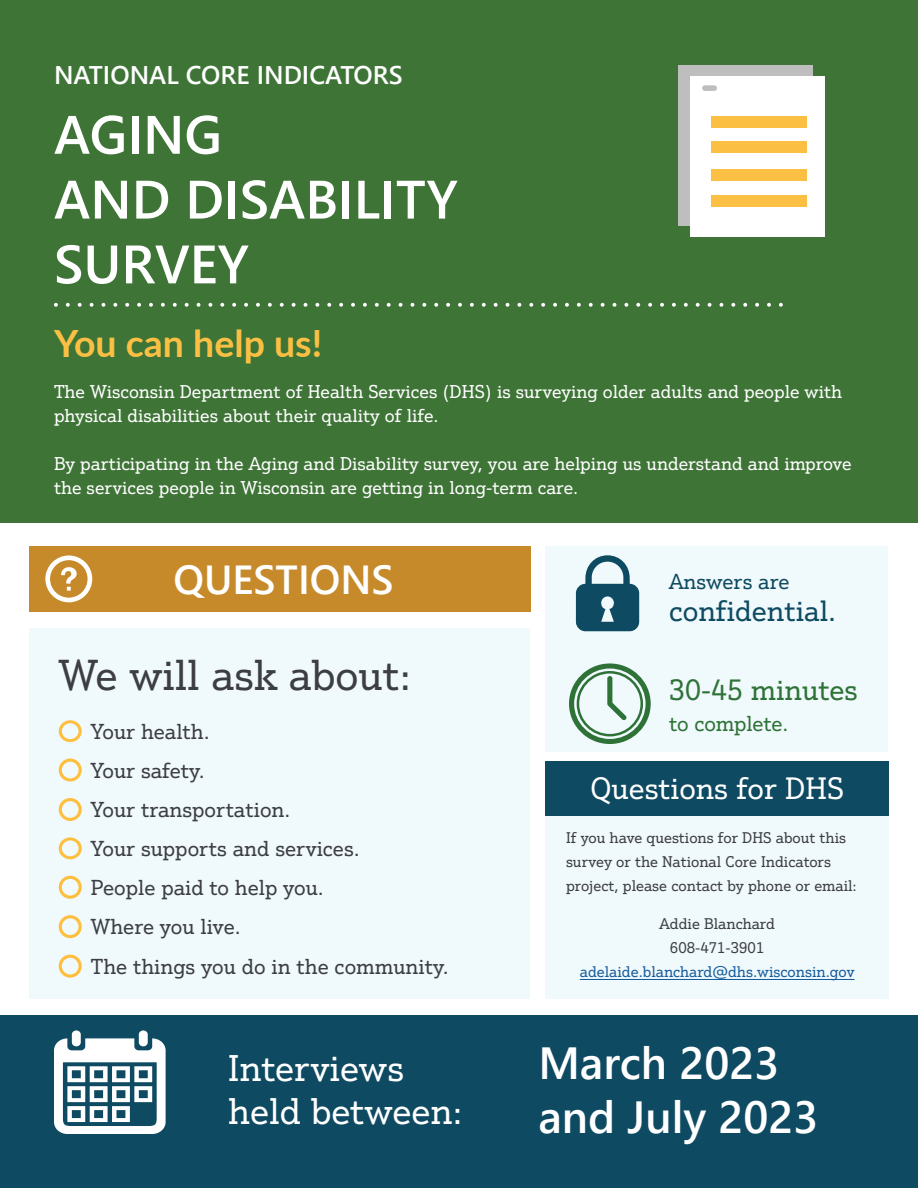
<style>
.page{position:relative;width:918px;height:1188px;background:#fff}
.page>*{position:absolute;margin:0;border:0;box-sizing:border-box;transform-origin:0 0}
.t1{font:600 54px "Segoe UI";color:#fff}
.t2{font:600 45px "Segoe UI";color:#fff}
.t3{font:42px "Justus Pro";color:#3c3e44}
.t4{font:600 40.5px "Segoe UI";color:#fff}
.t5{font:700 37.5px "Lato";color:#fbc043}
.t6{font:36px "Justus Pro";color:#fff}
.t7{font:30px "Justus Pro";color:#fff}
.t8{font:28.5px "Justus Pro";color:#0e4a61}
.t9{font:28.5px "Justus Pro";color:#2e7237}
.t10{font:600 25.5px "Segoe UI";color:#fff}
.t11{font:21px "Justus Pro";color:#3c3e44}
.t12{font:21px "Justus Pro";letter-spacing:-.005em;color:#2e7237}
.t13{font:21px "Justus Pro";color:#0e4a61}
.t14{font:18px/24px "Justus Pro";color:#fff}
.t15{font:15px/24px "Justus Pro";color:#3c3e44}
.t16{font:15px "Justus Pro";color:#175d9e}
</style>
<div class="page">
<div style="left:0;top:0;width:918px;height:523px;background:#3f7437"></div>
<div style="left:678px;top:66px;width:134px;height:160px;background:#bfbebe"></div>
<div style="left:690px;top:77px;width:134px;height:160px;background:#fff"></div>
<div style="left:711px;top:116px;width:95px;height:11px;background:#fbc043"></div>
<div style="left:711px;top:142px;width:95px;height:11px;background:#fbc043"></div>
<div style="left:711px;top:170px;width:95px;height:11px;background:#fbc043"></div>
<div style="left:711px;top:195px;width:95px;height:11px;background:#fbc043"></div>
<div style="left:702px;top:85px;width:15px;height:6px;background:#bfbebe;border-radius:3px"></div>
<svg style="left:54px;top:303px;width:729px;height:4px"></svg>
<div style="left:0;top:1015px;width:918px;height:173px;background:#0e4a61"></div>
<svg style="left:54px;top:1030px;width:112px;height:104px"></svg>
<div style="left:29px;top:546px;width:502px;height:66px;background:#c78a2a"></div>
<svg style="left:45px;top:555px;width:47px;height:47px"></svg>
<div style="left:29px;top:629px;width:501px;height:370px;background:#f0f9fb"></div>
<div style="left:546px;top:546px;width:342px;height:206px;background:#f0f9fb"></div>
<svg style="left:576px;top:555px;width:63px;height:76px"></svg>
<svg style="left:569px;top:663px;width:82px;height:81px"></svg>
<div style="left:546px;top:767px;width:343px;height:232px;background:#f0f9fb"></div>
<svg style="left:59px;top:720px;width:23px;height:22px"></svg>
<svg style="left:59px;top:759px;width:23px;height:23px"></svg>
<svg style="left:59px;top:798px;width:23px;height:23px"></svg>
<svg style="left:59px;top:837px;width:23px;height:22px"></svg>
<svg style="left:59px;top:876px;width:23px;height:23px"></svg>
<svg style="left:59px;top:915px;width:23px;height:23px"></svg>
<svg style="left:59px;top:955px;width:23px;height:23px"></svg>
<hr style="left:580px;top:979px;width:275px;height:1px;background:#175d9e">
<div style="left:546px;top:762px;width:343px;height:54px;background:#0e4a61"></div>
<p class="t10" style="left:54px;top:51px;width:350px">NATIONAL CORE INDICATORS</p>
<p class="t1" style="left:54px;top:84px;width:170px">AGING</p>
<p class="t1" style="left:54px;top:148px;width:405px">AND DISABILITY</p>
<p class="t1" style="left:54px;top:213px;width:196px">SURVEY</p>
<p class="t5" style="left:54px;top:316px;width:270px">You can help us!</p>
<p class="t14" style="left:54px;top:379px;width:790px">The Wisconsin Department of Health Services (DHS) is surveying older adults and people with physical disabilities about their quality of life.</p>
<p class="t14" style="left:54px;top:451px;width:799px">By participating in the Aging and Disability survey, you are helping us understand and improve the services people in Wisconsin are getting in long-term care.</p>
<p class="t4" style="left:174px;top:541px;width:221px">QUESTIONS</p>
<p class="t3" style="left:59px;top:649px;width:354px">We will ask about:</p>
<p class="t11" style="left:91px;top:718px;width:120px">Your health.</p>
<p class="t11" style="left:91px;top:757px;width:115px">Your safety.</p>
<p class="t11" style="left:91px;top:796px;width:201px">Your transportation.</p>
<p class="t11" style="left:91px;top:835px;width:270px">Your supports and services.</p>
<p class="t11" style="left:91px;top:874px;width:234px">People paid to help you.</p>
<p class="t11" style="left:91px;top:914px;width:151px">Where you live.</p>
<p class="t11" style="left:91px;top:953px;width:359px">The things you do in the community.</p>
<p class="t6" style="left:228px;top:1046px;width:177px">Interviews</p>
<p class="t6" style="left:228px;top:1089px;width:236px">held between:</p>
<p class="t13" style="left:669px;top:568px;width:122px">Answers are</p>
<p class="t8" style="left:669px;top:593px;width:169px">confidential.</p>
<p class="t9" style="left:669px;top:672px;width:190px">30-45 minutes</p>
<p class="t12" style="left:669px;top:711px;width:121px">to complete.</p>
<p class="t7" style="left:591px;top:770px;width:255px">Questions for DHS</p>
<p class="t15" style="left:566px;top:826px;width:292px">If you have questions for DHS about this survey or the National Core Indicators project, please contact by phone or email:</p>
<p class="t15" style="left:659px;top:911px;width:117px">Addie Blanchard</p>
<p class="t15" style="left:670px;top:935px;width:96px">608-471-3901</p>
<p class="t16" style="left:580px;top:962px;width:276px">adelaide.blanchard@dhs.wisconsin.gov</p>
<p class="t2" style="left:538px;top:1021px;width:242px">March 2023</p>
<p class="t2" style="left:538px;top:1075px;width:282px">and July 2023</p>
</div>
